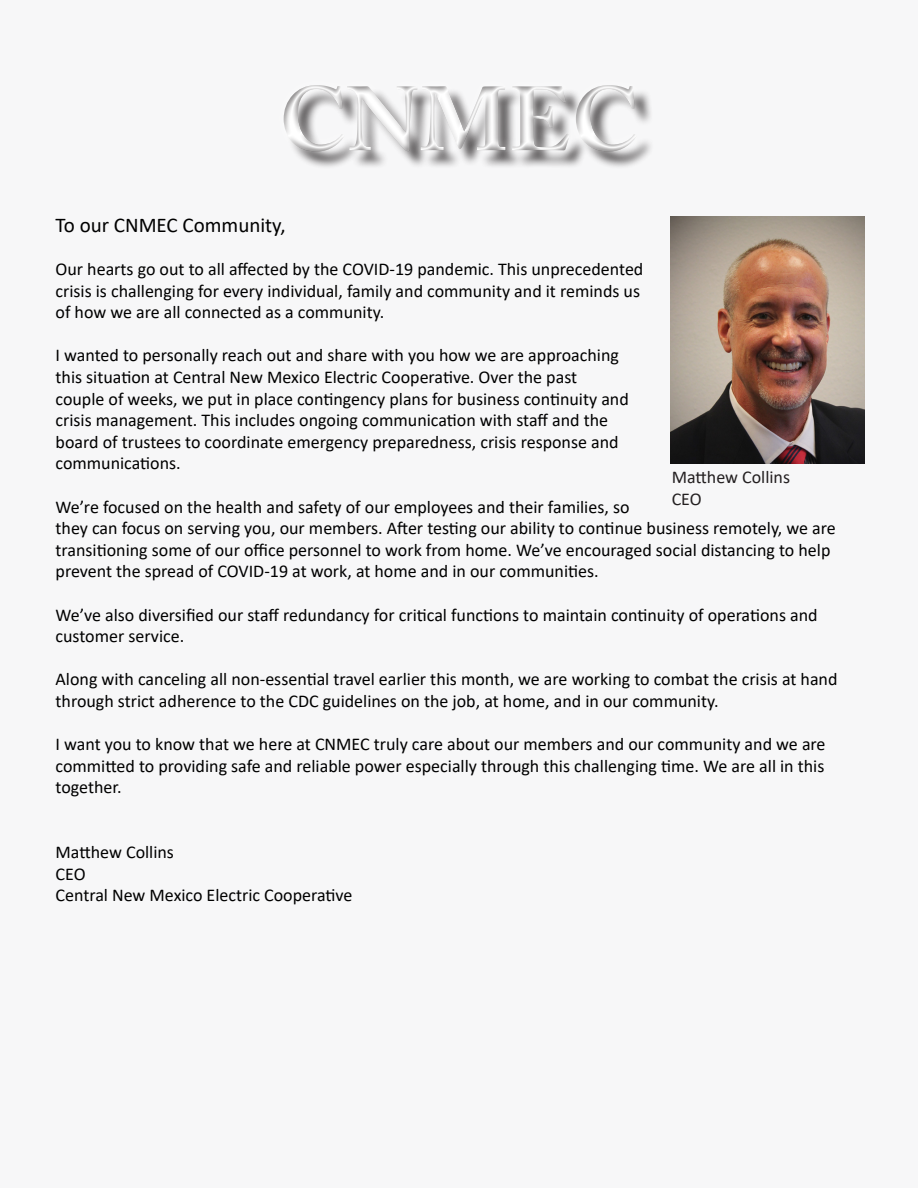
<style>
.page{position:relative;width:918px;height:1188px;background:#f7f7f8}
.page>*{position:absolute;margin:0;border:0;box-sizing:border-box;transform-origin:0 0}
.t1{font:700 90px "Adobe Caslon Pro";color:#fff}
.t2{font:21px "Calibri";color:#000}
.t3{font:18px/21.6px "Calibri";color:#000}
.t4{font:18px/21.6px "Calibri";color:#231f20}
</style>
<div class="page">
<img style="left:670px;top:216px;width:195px;height:248px">
<div style="left:286px;top:88px;width:368px;height:82px;background:#231f20;opacity:.75"></div>
<div style="left:274px;top:76px;width:371px;height:85px;background:#fff;opacity:.75"></div>
<div style="left:277px;top:77px;width:366px;height:83px;background:#231f20;opacity:.5"></div>
<h1 class="t1" style="left:279px;top:66px;width:361px">CNMEC</h1>
<p class="t2" style="left:56px;top:210px;width:232px">To our CNMEC Community,</p>
<p class="t3" style="left:56px;top:258px;width:589px">Our hearts go out to all affected by the COVID-19 pandemic. This unprecedented crisis is challenging for every individual, family and community and it reminds us of how we are all connected as a community.</p>
<p class="t3" style="left:56px;top:344px;width:575px">I wanted to personally reach out and share with you how we are approaching this situation at Central New Mexico Electric Cooperative. Over the past couple of weeks, we put in place contingency plans for business continuity and crisis management. This includes ongoing communication with staff and the board of trustees to coordinate emergency preparedness, crisis response and communications.</p>
<p class="t3" style="left:56px;top:495px;width:782px">We’re focused on the health and safety of our employees and their families, so<br>they can focus on serving you, our members. After testing our ability to continue business remotely, we are transitioning some of our office personnel to work from home. We’ve encouraged social distancing to help prevent the spread of COVID-19 at work, at home and in our communities.</p>
<p class="t3" style="left:56px;top:603px;width:764px">We’ve also diversified our staff redundancy for critical functions to maintain continuity of operations and customer service.</p>
<p class="t3" style="left:56px;top:668px;width:783px">Along with canceling all non-essential travel earlier this month, we are working to combat the crisis at hand through strict adherence to the CDC guidelines on the job, at home, and in our community.</p>
<p class="t3" style="left:56px;top:733px;width:772px;text-align:justify">I want you to know that we here at CNMEC truly care about our members and our community and we are committed to providing safe and reliable power especially through this challenging time. We are all in this together.</p>
<p class="t4" style="left:672px;top:466px;width:120px">Matthew Collins<br>CEO</p>
<p class="t3" style="left:56px;top:841px;width:298px">Matthew Collins<br>CEO<br>Central New Mexico Electric Cooperative</p>
</div>
